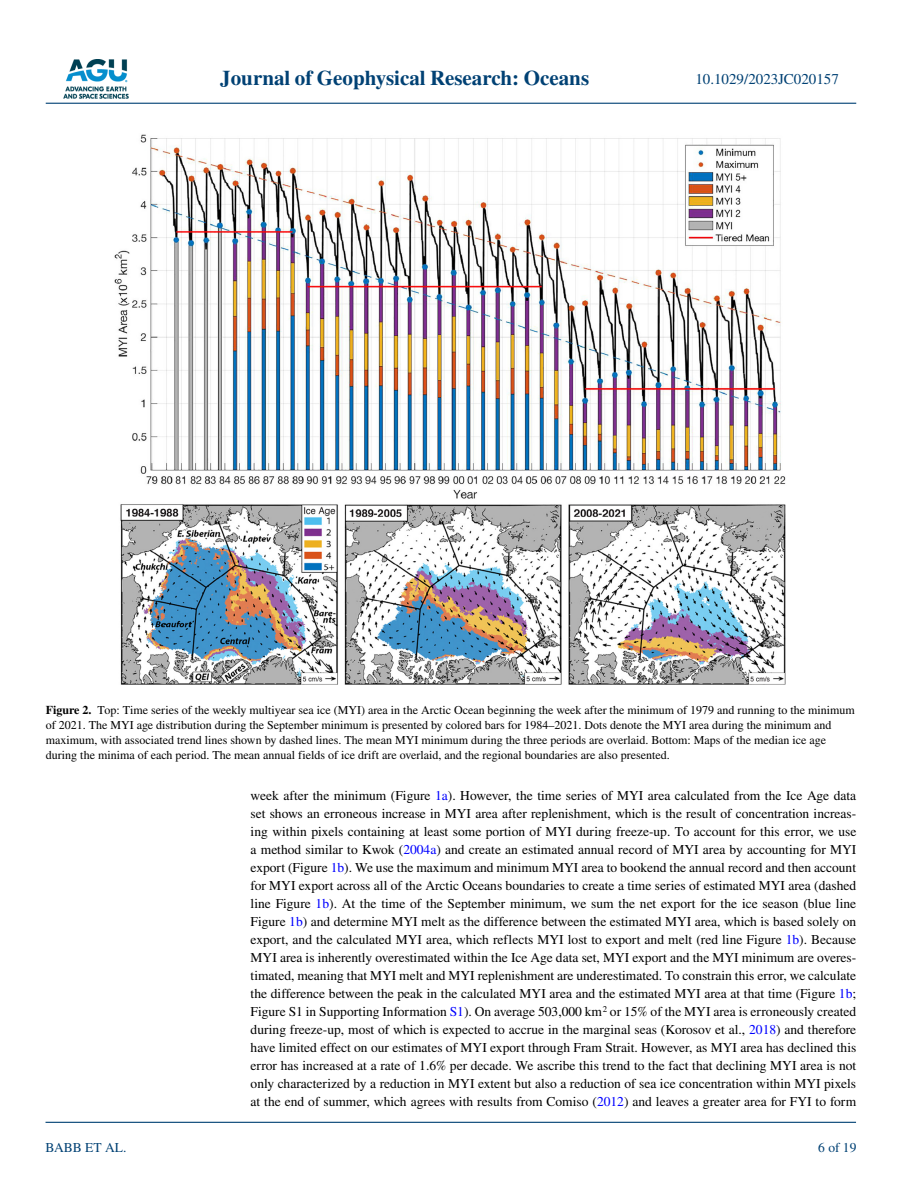
<style>
.page{position:relative;width:902px;height:1183px;background:#fff}
.page>*{position:absolute;margin:0;border:0;box-sizing:border-box;transform-origin:0 0}
.t1{font:700 21px "STIX";color:#004174}
.t2{font:15px "STIX";color:#004174}
.t3{font:13.5px/18px "STIX";color:#000;text-align:justify}
.t4{font:13.5px "STIX";color:#004174}
.t5{font:12px/15px "STIX";color:#000}
.s1{font-weight:700}
.s2{color:#00f}
</style>
<div class="page">
<img style="left:63px;top:60px;width:65px;height:39px">
<hr style="left:46px;top:103px;width:810px;height:1px;background:#004174">
<hr style="left:45px;top:1121px;width:810px;height:1px;background:#004174">
<img style="left:114px;top:134px;width:672px;height:551px">
<h1 class="t1" style="left:220px;top:66px;width:370px">Journal of Geophysical Research: Oceans</h1>
<p class="t2" style="left:695px;top:69px;width:145px">10.1029/2023JC020157</p>
<p class="t5" style="left:46px;top:702px;width:810px"><span class="s1">Figure 2.</span> Top: Time series of the weekly multiyear sea ice (MYI) area in the Arctic Ocean beginning the week after the minimum of 1979 and running to the minimum of 2021. The MYI age distribution during the September minimum is presented by colored bars for 1984–2021. Dots denote the MYI area during the minimum and maximum, with associated trend lines shown by dashed lines. The mean MYI minimum during the three periods are overlaid. Bottom: Maps of the median ice age during the minima of each period. The mean annual fields of ice drift are overlaid, and the regional boundaries are also presented.</p>
<p class="t4" style="left:45px;top:1138px;width:82px">BABB ET AL.</p>
<p class="t3" style="left:250px;top:787px;width:607px">week after the minimum (Figure <span class="s2">1a</span>). However, the time series of MYI area calculated from the Ice Age data set shows an erroneous increase in MYI area after replenishment, which is the result of concentration increas&shy;ing within pixels containing at least some portion of MYI during freeze-up. To account for this error, we use a method similar to Kwok (<span class="s2">2004a</span>) and create an estimated annual record of MYI area by accounting for MYI export (Figure <span class="s2">1b</span>). We use the maximum and minimum MYI area to bookend the annual record and then account for MYI export across all of the Arctic Oceans boundaries to create a time series of estimated MYI area (dashed line Figure <span class="s2">1b</span>). At the time of the September minimum, we sum the net export for the ice season (blue line Figure <span class="s2">1b</span>) and determine MYI melt as the difference between the estimated MYI area, which is based solely on export, and the calculated MYI area, which reflects MYI lost to export and melt (red line Figure <span class="s2">1b</span>). Because MYI area is inherently overestimated within the Ice Age data set, MYI export and the MYI minimum are overes&shy;timated, meaning that MYI melt and MYI replenishment are underestimated. To constrain this error, we calculate the difference between the peak in the calculated MYI area and the estimated MYI area at that time (Figure <span class="s2">1b</span>; Figure S1 in Supporting Information <span class="s2">S1</span>). On average 503,000 km<sup>2</sup> or 15% of the MYI area is erroneously created during freeze-up, most of which is expected to accrue in the marginal seas (Korosov et al., <span class="s2">2018</span>) and therefore have limited effect on our estimates of MYI export through Fram Strait. However, as MYI area has declined this error has increased at a rate of 1.6% per decade. We ascribe this trend to the fact that declining MYI area is not only characterized by a reduction in MYI extent but also a reduction of sea ice concentration within MYI pixels at the end of summer, which agrees with results from Comiso (<span class="s2">2012</span>) and leaves a greater area for FYI to form</p>
<p class="t4" style="left:818px;top:1138px;width:40px">6 of 19</p>
</div>
